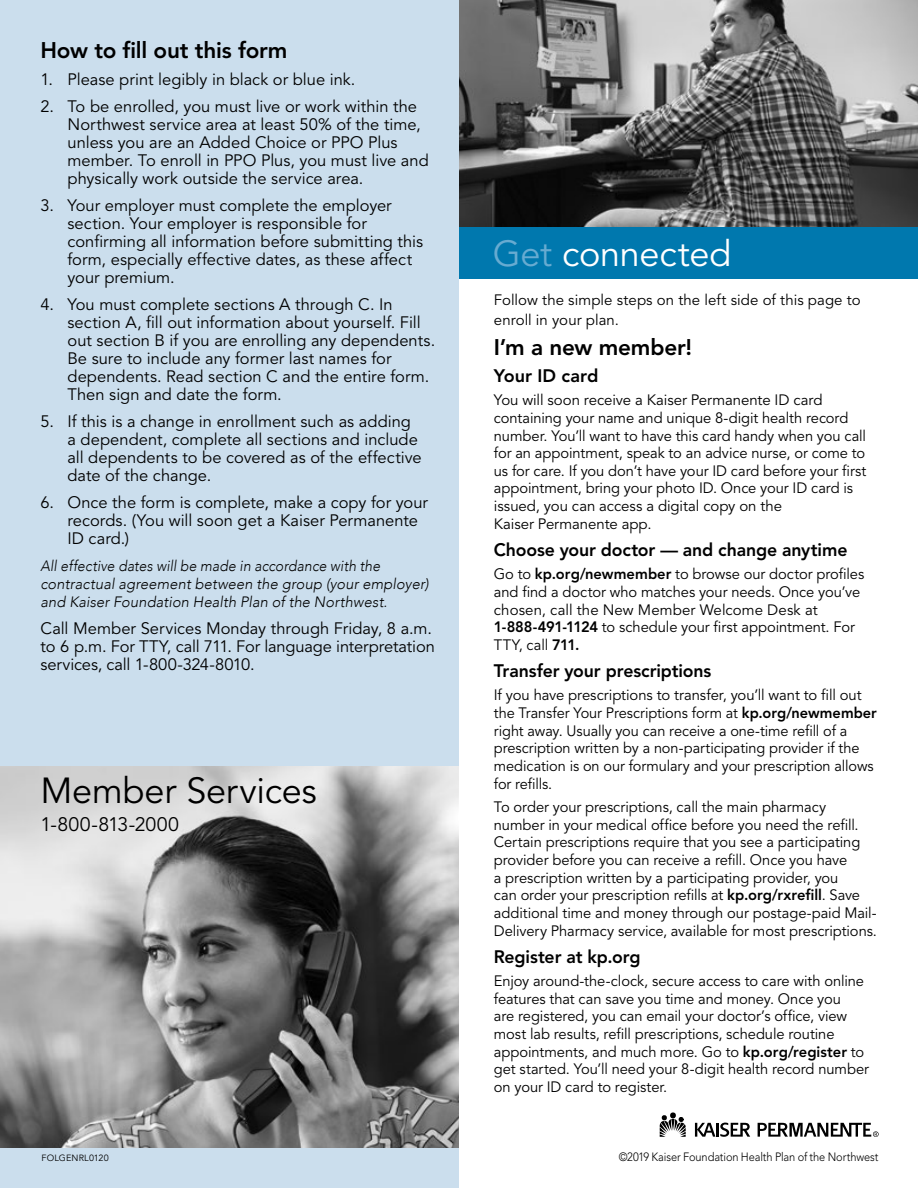
<style>
.page{position:relative;width:918px;height:1188px;background:#fff}
.page>*{position:absolute;margin:0;border:0;box-sizing:border-box;transform-origin:0 0}
.t1{font:36px "Avenir LT Std";letter-spacing:-.005em;color:#000}
.t2{font:36px "Avenir LT Std";letter-spacing:-.01em;color:#fff}
.t3{font:800 22.5px "Avenir LT Std";letter-spacing:-.01em;color:#000}
.t4{font:19.5px "Avenir LT Std";letter-spacing:.01em;color:#000}
.panel_h2{font:800 18px "Avenir LT Std";letter-spacing:-.005em;color:#000}
.ol{font:16.5px/18px "Avenir LT Std";color:#000}
.panel_text_tight{font:15px/17.7px "Avenir LT Std";letter-spacing:-.005em;color:#000}
.panel_text_tight_6{font:15px/17.7px "Avenir LT Std";letter-spacing:-.005em;color:#000}
.t5{font:italic 300 15px/18px "Avenir";letter-spacing:.005em;color:#000;scale:.93 1}
.panel_text{font:15px/19.5px "Avenir LT Std";letter-spacing:.005em;color:#000}
.CEA_reg_FR{font:300 12px "Avenir LT Std";letter-spacing:-.01em;color:#000;scale:.92 1}
.CEA_job_FL{font:9px "Avenir LT Std";letter-spacing:.02em;color:#000}
.s1{color:#67abd1}
.s2{font-weight:800}
</style>
<div class="page">
<div style="left:0;top:0;width:459px;height:1188px;background:#cbdeed"></div>
<img style="left:0;top:767px;width:459px;height:381px">
<div style="left:459px;top:226px;width:459px;height:52px;background:#0078ae"></div>
<img style="left:459px;top:0;width:459px;height:226px">
<svg style="left:660px;top:1112px;width:26px;height:25px"></svg>
<svg style="left:695px;top:1123px;width:55px;height:14px"></svg>
<svg style="left:758px;top:1123px;width:121px;height:14px"></svg>
<p class="t3" style="left:40px;top:36px;width:248px">How to fill out this form</p>
<p class="ol" style="left:40px;top:70px;width:317px">1. Please print legibly in black or blue ink.</p>
<p class="ol" style="left:68px;top:97px;width:363px;text-indent:-27px">2. To be enrolled, you must live or work within the Northwest service area at least 50% of the time, unless you are an Added Choice or PPO Plus member. To enroll in PPO Plus, you must live and physically work outside the service area.</p>
<p class="ol" style="left:68px;top:196px;width:357px;text-indent:-27px">3. Your employer must complete the employer section. Your employer is responsible for confirming all information before submitting this form, especially effective dates, as these affect your premium.</p>
<p class="ol" style="left:68px;top:295px;width:369px;text-indent:-27px">4. You must complete sections A through C. In section A, fill out information about yourself. Fill out section B if you are enrolling any dependents.<br>Be sure to include any former last names for dependents. Read section C and the entire form.<br>Then sign and date the form.</p>
<p class="ol" style="left:68px;top:412px;width:356px;text-indent:-27px">5. If this is a change in enrollment such as adding a dependent, complete all sections and include all dependents to be covered as of the effective date of the change.</p>
<p class="ol" style="left:68px;top:493px;width:362px;text-indent:-27px">6. Once the form is complete, make a copy for your records. (You will soon get a Kaiser Permanente<br>ID card.)</p>
<p class="t5" style="left:40px;top:556px;width:419px">All effective dates will be made in accordance with the contractual agreement between the group (your employer) and Kaiser Foundation Health Plan of the Northwest.</p>
<p class="ol" style="left:40px;top:619px;width:396px">Call Member Services Monday through Friday, 8 a.m. to 6 p.m. For TTY, call 711. For language interpretation services, call 1-800-324-8010.</p>
<p class="t1" style="left:40px;top:770px;width:278px">Member Services</p>
<p class="t4" style="left:40px;top:813px;width:140px">1-800-813-2000</p>
<p class="CEA_job_FL" style="left:42px;top:1153px;width:69px">FOLGENRL0120</p>
<p class="t2" style="left:493px;top:233px;width:240px"><span class="s1">Get</span> connected</p>
<p class="panel_text" style="left:494px;top:291px;width:368px">Follow the simple steps on the left side of this page to enroll in your plan.</p>
<p class="t3" style="left:494px;top:334px;width:200px">I’m a new member!</p>
<p class="panel_h2" style="left:494px;top:365px;width:106px">Your ID card</p>
<p class="panel_text_tight" style="left:494px;top:392px;width:374px">You will soon receive a Kaiser Permanente ID card containing your name and unique 8-digit health record number. You’ll want to have this card handy when you call for an appointment, speak to an advice nurse, or come to us for care. If you don’t have your ID card before your first appointment, bring your photo ID. Once your ID card is issued, you can access a digital copy on the<br>Kaiser Permanente app.</p>
<p class="panel_h2" style="left:494px;top:539px;width:355px">Choose your doctor — and change anytime</p>
<p class="panel_text_tight" style="left:494px;top:566px;width:372px">Go to <span class="s2">kp.org/newmember</span> to browse our doctor profiles and find a doctor who matches your needs. Once you’ve chosen, call the New Member Welcome Desk at <span class="s2">1-888-491-1124</span> to schedule your first appointment. For TTY, call <span class="s2">711.</span></p>
<p class="panel_h2" style="left:494px;top:660px;width:219px">Transfer your prescriptions</p>
<p class="panel_text_tight" style="left:494px;top:687px;width:385px">If you have prescriptions to transfer, you’ll want to fill out the Transfer Your Prescriptions form at <span class="s2">kp.org/newmember </span>right away. Usually you can receive a one-time refill of a prescription written by a non-participating provider if the medication is on our formulary and your prescription allows for refills.</p>
<p class="panel_text_tight" style="left:494px;top:799px;width:385px">To order your prescriptions, call the main pharmacy number in your medical office before you need the refill.<br>Certain prescriptions require that you see a participating provider before you can receive a refill. Once you have<br>a prescription written by a participating provider, you<br>can order your prescription refills at <span class="s2">kp.org/rxrefill</span>. Save additional time and money through our postage-paid Mail-Delivery Pharmacy service, available for most prescriptions.</p>
<p class="panel_h2" style="left:494px;top:946px;width:148px">Register at kp.org</p>
<p class="panel_text_tight_6" style="left:494px;top:973px;width:377px">Enjoy around-the-clock, secure access to care with online features that can save you time and money. Once you<br>are registered, you can email your doctor’s office, view most lab results, refill prescriptions, schedule routine appointments, and much more. Go to <span class="s2">kp.org/register</span> to get started. You’ll need your 8-digit health record number on your ID card to register.</p>
<p class="CEA_reg_FR" style="left:619px;top:1150px;width:284px">©2019 Kaiser Foundation Health Plan of the Northwest</p>
</div>
